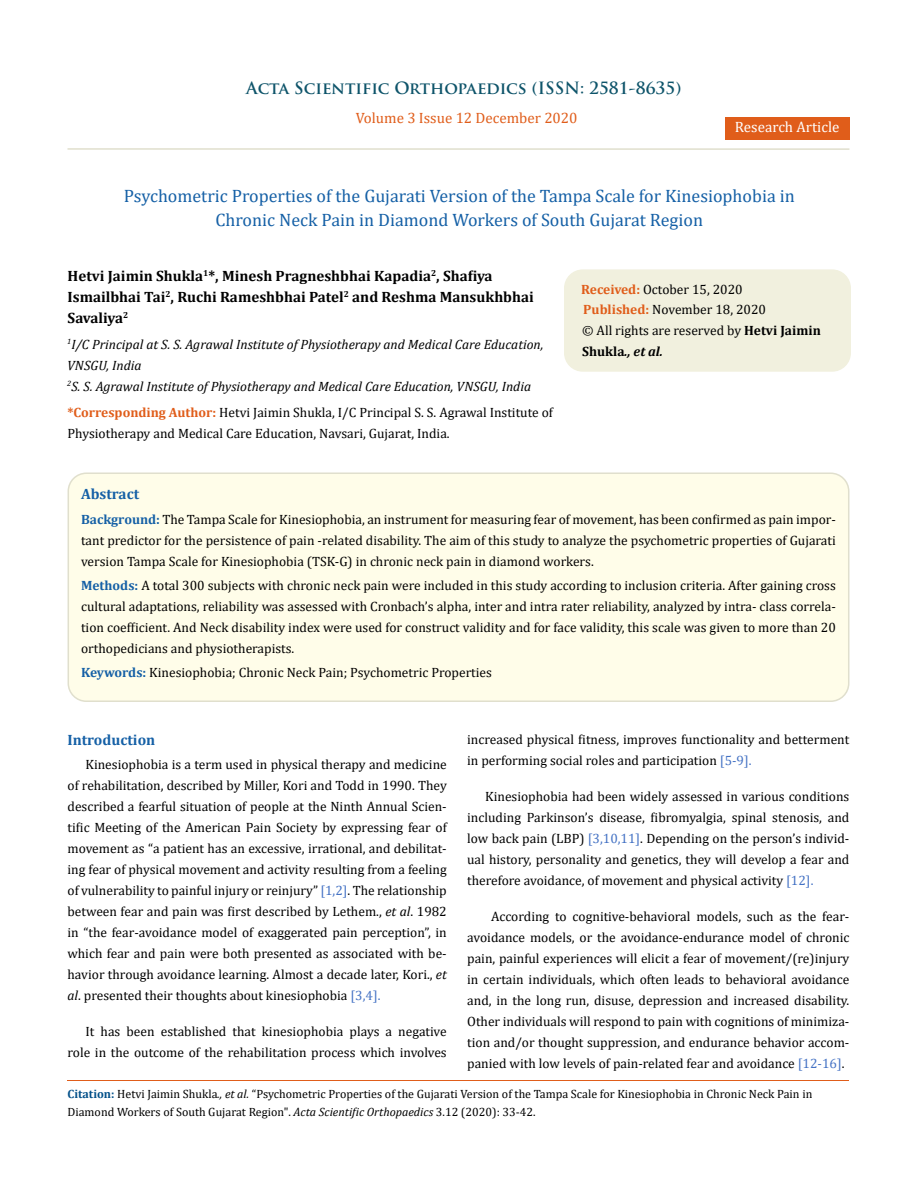
<style>
.page{position:relative;width:917px;height:1188px;background:#fff}
.page>*{position:absolute;margin:0;border:0;box-sizing:border-box;transform-origin:0 0}
.t1{font:18px/24px "Cambria";color:#1560a6;text-align:center}
.t2{font:700 16.5px "Trajan Pro";color:#0e546a}
.t3{font:700 15px/21px "Cambria";color:#000}
.t4{font:15px "Cambria";color:#e05d1a}
.t5{font:700 15px "Cambria";color:#1560a6}
.t6{font:15px "Cambria";color:#fff}
.t7{font:13.5px/21px "Cambria";color:#000;text-align:justify}
.t8{font:italic 13.5px/21px "Cambria";color:#000}
.t9{font:12px/18px "Cambria";color:#000}
.s1{font-weight:700;color:#e05d1a}
.s2{font-weight:700}
.s3{font-weight:700;font-style:italic}
.s4{font-weight:700;color:#1560a6}
.s5{color:#4472c4}
.s6{font-weight:700;color:#035089}
.s7{font-style:italic}
</style>
<div class="page">
<div style="left:724px;top:117px;width:125px;height:23px;background:#e05d1a"></div>
<div style="left:564px;top:270px;width:286px;height:101px;background:#f1f0de;border-radius:18px"></div>
<div style="left:564px;top:269px;width:286px;height:103px;border:2px solid #f1f0de;border-radius:18px"></div>
<div style="left:68px;top:473px;width:780px;height:228px;background:#fffde9;border-radius:18px"></div>
<div style="left:68px;top:472px;width:781px;height:230px;border:2px solid #e0dfcd;border-radius:18px"></div>
<hr style="left:67px;top:1080px;width:782px;height:1px;background:#e05d1a">
<hr style="left:67px;top:148px;width:782px;height:2px;background:#e0dfcd">
<p class="t2" style="left:246px;top:77px;width:436px">Acta Scientific Orthopaedics (ISSN: 2581-8635)</p>
<p class="t4" style="left:356px;top:109px;width:223px">Volume 3 Issue 12 December 2020</p>
<p class="t6" style="left:735px;top:118px;width:106px">Research Article</p>
<h1 class="t1" style="left:124px;top:184px;width:672px">Psychometric Properties of the Gujarati Version of the Tampa Scale for Kinesiophobia in<br>Chronic Neck Pain in Diamond Workers of South Gujarat Region</h1>
<p class="t3" style="left:68px;top:265px;width:468px">Hetvi Jaimin Shukla<sup>1</sup>*, Minesh Pragneshbhai Kapadia<sup>2</sup>, Shafiya<br>Ismailbhai Tai<sup>2</sup>, Ruchi Rameshbhai Patel<sup>2</sup> and Reshma Mansukhbhai<br>Savaliya<sup>2</sup></p>
<p class="t8" style="left:67px;top:333px;width:477px"><sup>1</sup>I/C Principal at S. S. Agrawal Institute of Physiotherapy and Medical Care Education,<br>VNSGU, India<br><sup>2</sup>S. S. Agrawal Institute of Physiotherapy and Medical Care Education, VNSGU, India</p>
<p class="t7" style="left:67px;top:402px;width:487px"><span class="s1">*Corresponding Author:</span> Hetvi Jaimin Shukla, I/C Principal S. S. Agrawal Institute of<br>Physiotherapy and Medical Care Education, Navsari, Gujarat, India.</p>
<p class="t7" style="left:581px;top:280px;width:241px;line-height:20.4px;text-align:left"><span class="s1">Received:</span> October 15, 2020<br><span class="s1">Published:</span> November 18, 2020<br>© All rights are reserved by <span class="s2">Hetvi Jaimin<br>Shukla</span><span class="s3">., et al.</span></p>
<p class="t5" style="left:81px;top:483px;width:60px">Abstract</p>
<p class="t7" style="left:81px;top:508px;width:756px"><span class="s4">Background:</span> The Tampa Scale for Kinesiophobia, an instrument for measuring fear of movement, has been confirmed as pain impor&shy;tant predictor for the persistence of pain -related disability. The aim of this study to analyze the psychometric properties of Gujarati version Tampa Scale for Kinesiophobia (TSK-G) in chronic neck pain in diamond workers.</p>
<p class="t7" style="left:81px;top:574px;width:756px"><span class="s4">Methods:</span> A total 300 subjects with chronic neck pain were included in this study according to inclusion criteria. After gaining cross cultural adaptations, reliability was assessed with Cronbach’s alpha, inter and intra rater reliability, analyzed by intra- class correla&shy;tion coefficient. And Neck disability index were used for construct validity and for face validity, this scale was given to more than 20 orthopedicians and physiotherapists.</p>
<p class="t7" style="left:81px;top:661px;width:412px"><span class="s4">Keywords:</span> Kinesiophobia; Chronic Neck Pain; Psychometric Properties</p>
<p class="t7" style="left:467px;top:729px;width:384px">increased physical fitness, improves functionality and betterment in performing social roles and participation <span class="s5">[5-9].</span></p>
<p class="t7" style="left:467px;top:786px;width:384px;text-indent:18px">Kinesiophobia had been widely assessed in various conditions including Parkinson’s disease, fibromyalgia, spinal stenosis, and low back pain (LBP) <span class="s5">[3,10,11]</span>. Depending on the person’s individ&shy;ual history, personality and genetics, they will develop a fear and therefore avoidance, of movement and physical activity <span class="s5">[12].</span></p>
<p class="t7" style="left:467px;top:906px;width:384px;text-indent:24px">According to cognitive-behavioral models, such as the fear&shy;avoidance models, or the avoidance-endurance model of chronic pain, painful experiences will elicit a fear of movement/(re)injury in certain individuals, which often leads to behavioral avoidance and, in the long run, disuse, depression and increased disability.<br>Other individuals will respond to pain with cognitions of minimiza&shy;tion and/or thought suppression, and endurance behavior accom&shy;panied with low levels of pain-related fear and avoidance <span class="s5">[12-16]</span>.</p>
<p class="t9" style="left:67px;top:1085px;width:746px"><span class="s6">Citation:</span> Hetvi Jaimin Shukla<span class="s7">., et al.</span> “Psychometric Properties of the Gujarati Version of the Tampa Scale for Kinesiophobia in Chronic Neck Pain in<br>Diamond Workers of South Gujarat Region". <span class="s7">Acta Scientific Orthopaedics</span> 3.12 (2020): 33-42.</p>
<p class="t5" style="left:67px;top:729px;width:89px">Introduction</p>
<p class="t7" style="left:67px;top:754px;width:381px;text-indent:18px">Kinesiophobia is a term used in physical therapy and medicine of rehabilitation, described by Miller, Kori and Todd in 1990. They described a fearful situation of people at the Ninth Annual Scien&shy;tific Meeting of the American Pain Society by expressing fear of movement as “a patient has an excessive, irrational, and debilitat&shy;ing fear of physical movement and activity resulting from a feeling of vulnerability to painful injury or reinjury” <span class="s5">[1,2]</span>. The relationship between fear and pain was first described by Lethem., <span class="s7">et al</span>. 1982 in “the fear-avoidance model of exaggerated pain perception”, in which fear and pain were both presented as associated with be&shy;havior through avoidance learning. Almost a decade later, Kori., <span class="s7">et al</span>. presented their thoughts about kinesiophobia <span class="s5">[3,4].</span></p>
<p class="t7" style="left:67px;top:1021px;width:381px;text-align:right">It has been established that kinesiophobia plays a negative role in the outcome of the rehabilitation process which involves</p>
</div>
